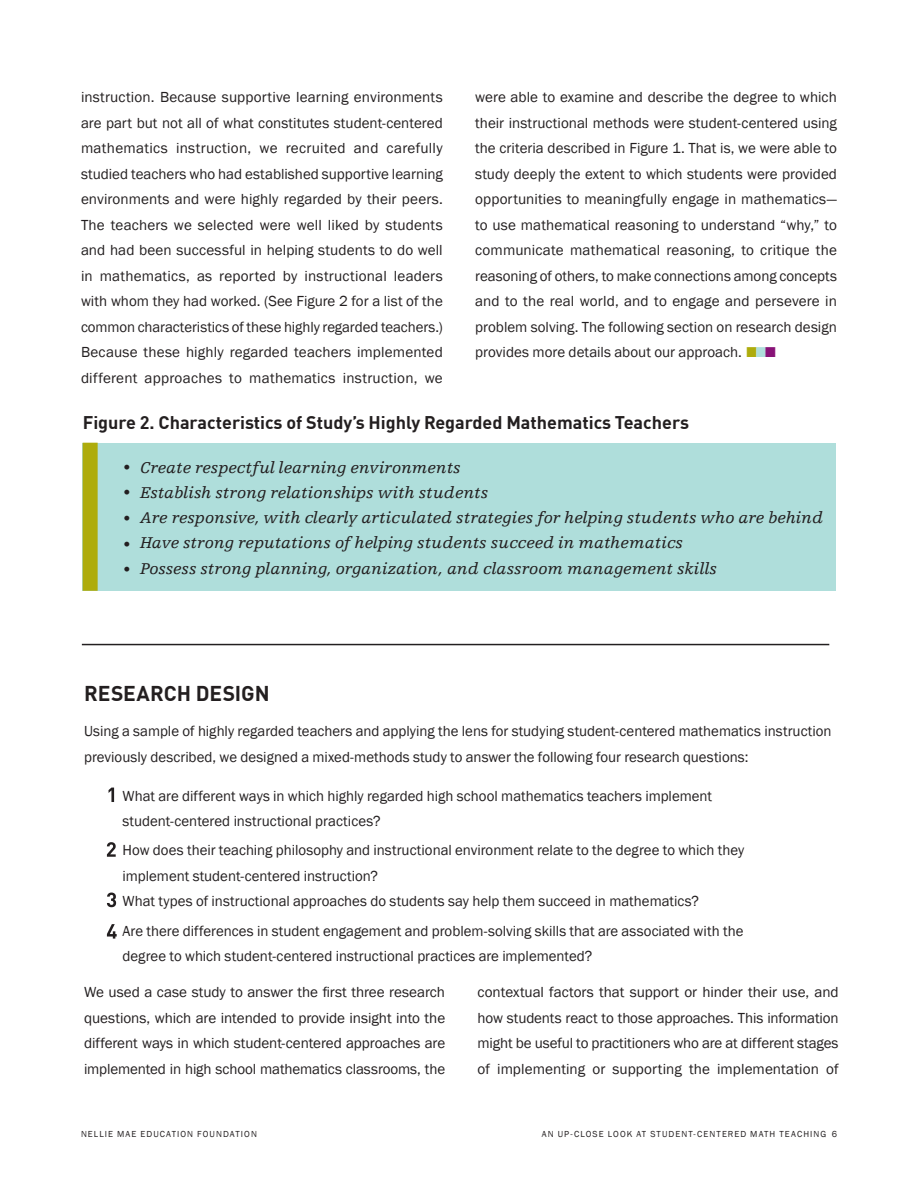
<style>
.page{position:relative;width:918px;height:1188px;background:#fff}
.page>*{position:absolute;margin:0;border:0;box-sizing:border-box;transform-origin:0 0}
.t1{font:700 21px "DIN Offc";color:#231f20}
.t2{font:700 18px "DIN Offc";color:#231f20}
.t3{font:italic 16.5px/25.2px "Egyptienne FLT Std";letter-spacing:.005em;color:#231f20}
.t4{font:15px/25.5px "Franklin Gothic";color:#231f20;text-align:justify}
.t5{font:italic 15px/25.7px "Egyptienne FLT Std";color:#231f20;text-align:justify}
.t6{font:9px "Franklin Gothic";letter-spacing:.12em;color:#231f20}
.s1{font-size:21px;color:#aeac0c}
.s2{font-size:21px;color:#afdedb}
.s3{font-size:21px;color:#881277}
</style>
<div class="page">
<div style="left:82px;top:443px;width:754px;height:148px;background:#afdedb"></div>
<div style="left:83px;top:443px;width:15px;height:148px;background:#aeac0c"></div>
<hr style="left:82px;top:644px;width:747px;height:1px;background:#231f20">
<svg style="left:109px;top:788px;width:5px;height:14px"></svg>
<svg style="left:107px;top:842px;width:9px;height:15px"></svg>
<svg style="left:107px;top:893px;width:9px;height:14px"></svg>
<svg style="left:107px;top:924px;width:10px;height:15px"></svg>
<p class="t4" style="left:81px;top:85px;width:363px">instruction. Because supportive learning environments are part but not all of what constitutes student-centered mathematics instruction, we recruited and carefully studied teachers who had established supportive learning environments and were highly regarded by their peers.<br>The teachers we selected were well liked by students and had been successful in helping students to do well in mathematics, as reported by instructional leaders with whom they had worked. (See Figure 2 for a list of the common characteristics of these highly regarded teachers.)<br>Because these highly regarded teachers implemented different approaches to mathematics instruction, we</p>
<p class="t4" style="left:475px;top:85px;width:363px">were able to examine and describe the degree to which their instructional methods were student-centered using the criteria described in Figure 1. That is, we were able to study deeply the extent to which students were provided opportunities to meaningfully engage in mathematics— to use mathematical reasoning to understand “why,” to communicate mathematical reasoning, to critique the reasoning of others, to make connections among concepts and to the real world, and to engage and persevere in problem solving. The following section on research design provides more details about our approach. <span class="s1">■</span><span class="s2">■</span><span class="s3">■</span></p>
<p class="t2" style="left:83px;top:410px;width:608px">Figure 2. Characteristics of Study’s Highly Regarded Mathematics Teachers</p>
<p class="t3" style="left:140px;top:455px;width:685px">Create respectful learning environments<br>Establish strong relationships with students<br>Are responsive, with clearly articulated strategies for helping students who are behind Have strong reputations of helping students succeed in mathematics<br>Possess strong planning, organization, and classroom management skills</p>
<p class="t5" style="left:123px;top:454px;width:9px">• • • • •</p>
<h1 class="t1" style="left:84px;top:680px;width:187px">RESEARCH DESIGN</h1>
<p class="t4" style="left:84px;top:719px;width:749px">Using a sample of highly regarded teachers and applying the lens for studying student-centered mathematics instruction previously described, we designed a mixed-methods study to answer the following four research questions:</p>
<p class="t4" style="left:123px;top:783px;width:591px">What are different ways in which highly regarded high school mathematics teachers implement student-centered instructional practices?</p>
<p class="t4" style="left:123px;top:838px;width:623px;text-align:left">How does their teaching philosophy and instructional environment relate to the degree to which they implement student-centered instruction?<br>What types of instructional approaches do students say help them succeed in mathematics?</p>
<p class="t4" style="left:123px;top:918px;width:622px">Are there differences in student engagement and problem-solving skills that are associated with the degree to which student-centered instructional practices are implemented?</p>
<p class="t4" style="left:84px;top:980px;width:363px">We used a case study to answer the first three research questions, which are intended to provide insight into the different ways in which student-centered approaches are implemented in high school mathematics classrooms, the</p>
<p class="t4" style="left:478px;top:980px;width:363px">contextual factors that support or hinder their use, and how students react to those approaches. This information might be useful to practitioners who are at different stages of implementing or supporting the implementation of</p>
<p class="t6" style="left:81px;top:1129px;width:177px">NELLIE MAE EDUCATION FOUNDATION</p>
<p class="t6" style="left:542px;top:1129px;width:297px">AN UP-CLOSE LOOK AT STUDENT-CENTERED MATH TEACHING 6</p>
</div>
